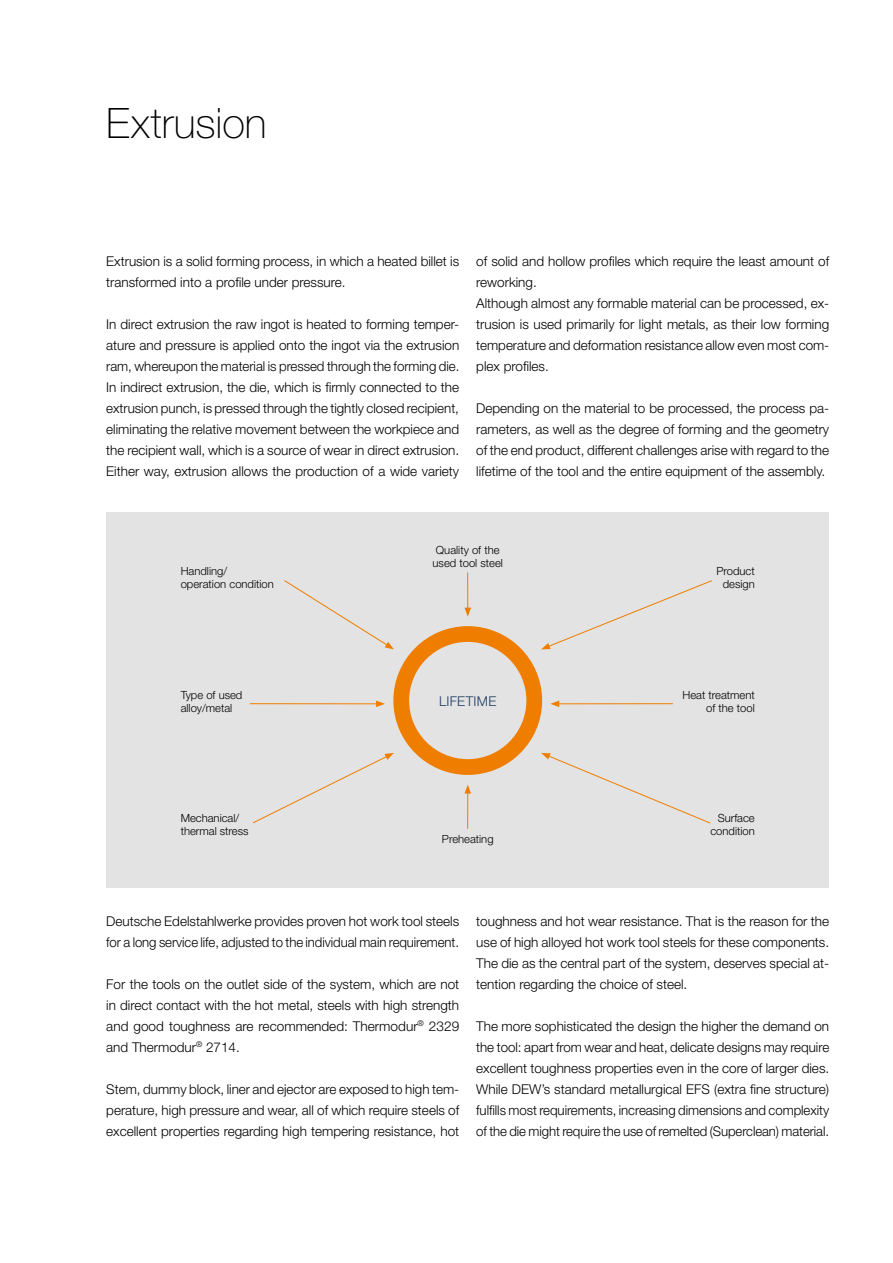
<style>
.page{position:relative;width:893px;height:1263px;background:#fff}
.page>*{position:absolute;margin:0;border:0;box-sizing:border-box;transform-origin:0 0}
.t1{font:100 42px "Helvetica Neue";color:#000}
.t2{font:300 13.5px/21px "Helvetica Neue";color:#000;text-align:justify}
.t3{font:300 13.5px "Helvetica Neue";letter-spacing:.02em;color:#1e3d63}
.t4{font:300 11.25px/12.8px "Helvetica Neue";color:#000}
</style>
<div class="page">
<div style="left:106px;top:512px;width:723px;height:375px;background:#e3e3e3"></div>
<div style="left:393px;top:626px;width:149px;height:149px;border:16px solid #ef7d00;border-radius:50%"></div>
<svg style="left:252px;top:753px;width:142px;height:70px"></svg>
<svg style="left:284px;top:580px;width:110px;height:69px"></svg>
<svg style="left:541px;top:753px;width:170px;height:70px"></svg>
<svg style="left:541px;top:580px;width:171px;height:69px"></svg>
<hr style="left:467px;top:791px;width:1px;height:38px;background:#ef7d00">
<svg style="left:464px;top:784px;width:7px;height:9px"></svg>
<hr style="left:250px;top:703px;width:128px;height:1px;background:#ef7d00">
<svg style="left:376px;top:700px;width:9px;height:7px"></svg>
<hr style="left:557px;top:703px;width:116px;height:1px;background:#ef7d00">
<svg style="left:550px;top:700px;width:9px;height:7px"></svg>
<hr style="left:467px;top:572px;width:1px;height:38px;background:#ef7d00">
<svg style="left:464px;top:608px;width:7px;height:9px"></svg>
<h1 class="t1" style="left:106px;top:99px;width:162px">Extrusion</h1>
<p class="t2" style="left:106px;top:250px;width:354px">Extrusion is a solid forming process, in which a heated billet is transformed into a profile under pressure.</p>
<p class="t2" style="left:106px;top:313px;width:355px">In direct extrusion the raw ingot is heated to forming temper&shy;ature and pressure is applied onto the ingot via the extrusion ram, whereupon the material is pressed through the forming die.<br>In indirect extrusion, the die, which is firmly connected to the extrusion punch, is pressed through the tightly closed recipient, eliminating the relative movement between the workpiece and the recipient wall, which is a source of wear in direct extrusion.<br>Either way, extrusion allows the production of a wide variety</p>
<p class="t2" style="left:476px;top:250px;width:354px;text-align:left">of solid and hollow profiles which require the least amount of reworking.<br>Although almost any formable material can be processed, ex&shy;trusion is used primarily for light metals, as their low forming temperature and deformation resistance allow even most com&shy;plex profiles.</p>
<p class="t2" style="left:476px;top:397px;width:354px">Depending on the material to be processed, the process pa&shy;rameters, as well as the degree of forming and the geometry of the end product, different challenges arise with regard to the lifetime of the tool and the entire equipment of the assembly.</p>
<p class="t4" style="left:181px;top:565px;width:95px">Handling/ operation condition</p>
<p class="t4" style="left:433px;top:543px;width:72px;text-align:center">Quality of the used tool steel</p>
<p class="t4" style="left:716px;top:565px;width:40px;text-align:center">Product design</p>
<p class="t4" style="left:181px;top:688px;width:63px">Type of used alloy/metal</p>
<p class="t3" style="left:439px;top:693px;width:59px">LIFETIME</p>
<p class="t4" style="left:682px;top:688px;width:74px;text-align:right">Heat treatment of the tool</p>
<p class="t4" style="left:181px;top:811px;width:69px">Mechanical/ thermal stress</p>
<p class="t4" style="left:442px;top:832px;width:53px">Preheating</p>
<p class="t4" style="left:710px;top:811px;width:46px;text-align:right">Surface condition</p>
<p class="t2" style="left:106px;top:910px;width:354px">Deutsche Edelstahlwerke provides proven hot work tool steels for a long service life, adjusted to the individual main requirement.</p>
<p class="t2" style="left:106px;top:973px;width:354px">For the tools on the outlet side of the system, which are not in direct contact with the hot metal, steels with high strength and good toughness are recommended: Thermodur<sup>®</sup> 2329 and Thermodur<sup>®</sup> 2714.</p>
<p class="t2" style="left:106px;top:1078px;width:354px">Stem, dummy block, liner and ejector are exposed to high tem&shy;perature, high pressure and wear, all of which require steels of excellent properties regarding high tempering resistance, hot</p>
<p class="t2" style="left:476px;top:910px;width:354px">toughness and hot wear resistance. That is the reason for the use of high alloyed hot work tool steels for these components.<br>The die as the central part of the system, deserves special at&shy;tention regarding the choice of steel.</p>
<p class="t2" style="left:476px;top:1015px;width:355px">The more sophisticated the design the higher the demand on the tool: apart from wear and heat, delicate designs may require excellent toughness properties even in the core of larger dies.<br>While DEW’s standard metallurgical EFS (extra fine structure) fulfills most requirements, increasing dimensions and complexity of the die might require the use of remelted (Superclean) material.</p>
</div>
